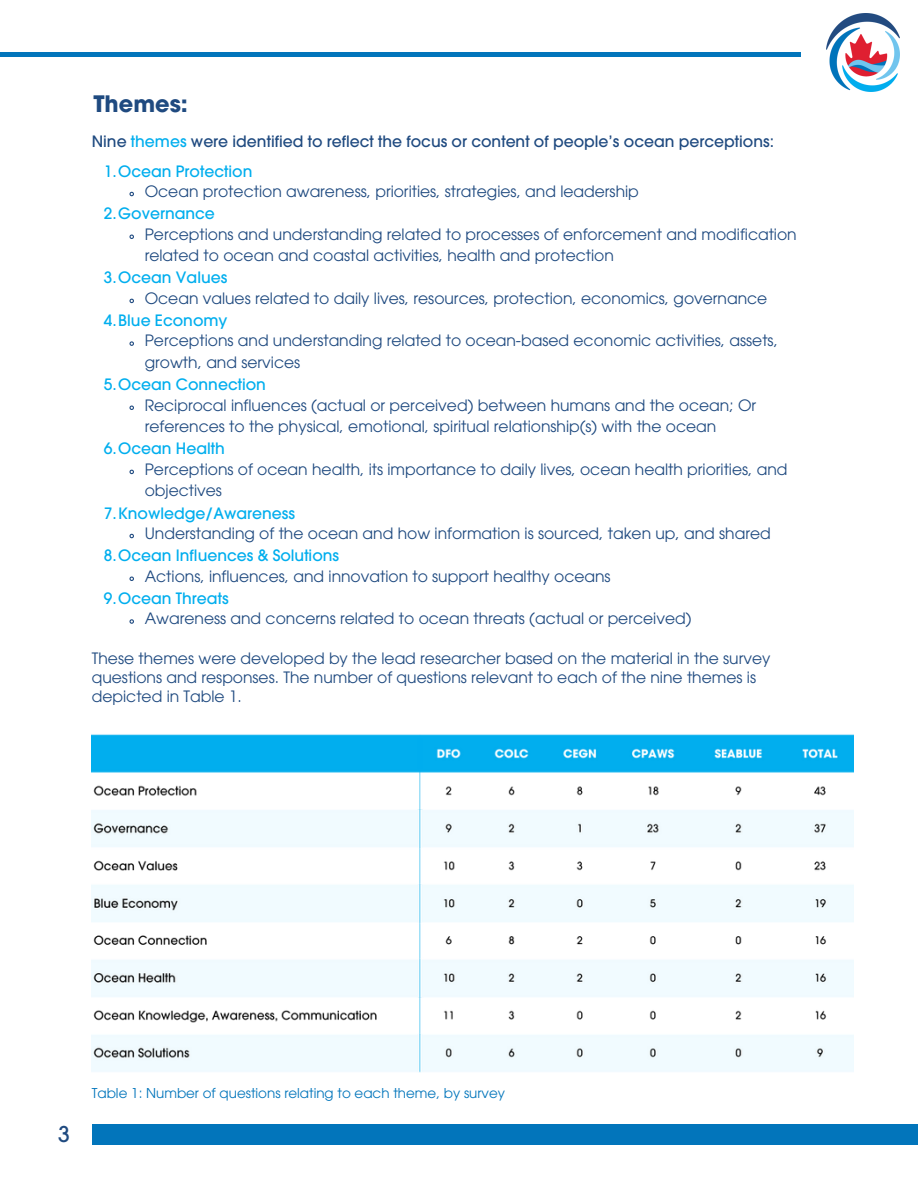
<style>
.page{position:relative;width:918px;height:1188px;background:#fff}
.page>*{position:absolute;margin:0;border:0;box-sizing:border-box;transform-origin:0 0}
.t1{font:700 22.5px "Avant Garde";color:#1f4a80}
.t2{font:500 21.6px "Avant Garde";color:#1f4a80}
.t3{font:italic 15.6px/21.3px "Avant Garde CE";color:#1f4a80}
.t4{font:500 15.6px "Avant Garde";color:#01aeee}
.t5{font:500 15.6px "Avant Garde";color:#1f4a80}
.t6{font:italic 13.5px "Avant Garde CE";color:#0275bb}
.s1{color:#01aeee}
</style>
<div class="page">
<hr style="left:0;top:53px;width:801px;height:3px;background:#0275bb">
<div style="left:92px;top:1124px;width:826px;height:20px;background:#0275bb"></div>
<img style="left:826px;top:14px;width:73px;height:77px">
<img style="left:92px;top:734px;width:761px;height:339px">
<svg style="left:129px;top:191px;width:5px;height:6px"></svg>
<svg style="left:129px;top:234px;width:5px;height:5px"></svg>
<svg style="left:129px;top:298px;width:5px;height:6px"></svg>
<svg style="left:129px;top:341px;width:5px;height:5px"></svg>
<svg style="left:129px;top:405px;width:5px;height:5px"></svg>
<svg style="left:129px;top:469px;width:5px;height:6px"></svg>
<svg style="left:129px;top:533px;width:5px;height:6px"></svg>
<svg style="left:129px;top:576px;width:5px;height:5px"></svg>
<svg style="left:129px;top:619px;width:5px;height:5px"></svg>
<p class="t1" style="left:93px;top:89px;width:96px">Themes:</p>
<p class="t5" style="left:92px;top:132px;width:684px">Nine <span class="s1">themes</span> were identified to reflect the focus or content of people’s ocean perceptions:</p>
<p class="t4" style="left:104px;top:161px;width:150px">1.Ocean Protection</p>
<p class="t3" style="left:145px;top:182px;width:496px">Ocean protection awareness, priorities, strategies, and leadership</p>
<p class="t4" style="left:104px;top:204px;width:113px">2.Governance</p>
<p class="t3" style="left:145px;top:225px;width:654px">Perceptions and understanding related to processes of enforcement and modification related to ocean and coastal activities, health and protection</p>
<p class="t4" style="left:104px;top:268px;width:125px">3.Ocean Values</p>
<p class="t3" style="left:145px;top:289px;width:624px">Ocean values related to daily lives, resources, protection, economics, governance</p>
<p class="t4" style="left:104px;top:311px;width:125px">4.Blue Economy</p>
<p class="t3" style="left:145px;top:332px;width:635px">Perceptions and understanding related to ocean-based economic activities, assets, growth, and services</p>
<p class="t4" style="left:104px;top:375px;width:164px">5.Ocean Connection</p>
<p class="t3" style="left:145px;top:396px;width:613px">Reciprocal influences (actual or perceived) between humans and the ocean; Or references to the physical, emotional, spiritual relationship(s) with the ocean</p>
<p class="t4" style="left:104px;top:439px;width:123px">6.Ocean Health</p>
<p class="t3" style="left:145px;top:460px;width:644px">Perceptions of ocean health, its importance to daily lives, ocean health priorities, and objectives</p>
<p class="t4" style="left:104px;top:503px;width:193px">7.Knowledge/Awareness</p>
<p class="t3" style="left:145px;top:524px;width:628px">Understanding of the ocean and how information is sourced, taken up, and shared</p>
<p class="t4" style="left:104px;top:546px;width:237px">8.Ocean Influences &amp; Solutions</p>
<p class="t3" style="left:145px;top:567px;width:467px">Actions, influences, and innovation to support healthy oceans</p>
<p class="t4" style="left:104px;top:589px;width:126px">9.Ocean Threats</p>
<p class="t3" style="left:145px;top:609px;width:548px">Awareness and concerns related to ocean threats (actual or perceived)</p>
<p class="t3" style="left:92px;top:650px;width:680px;line-height:19.2px">These themes were developed by the lead researcher based on the material in the survey questions and responses. The number of questions relevant to each of the nine themes is depicted in Table 1.</p>
<p class="t2" style="left:58px;top:1121px;width:13px">3</p>
<p class="t6" style="left:92px;top:1088px;width:415px">Table 1: Number of questions relating to each theme, by survey</p>
</div>
